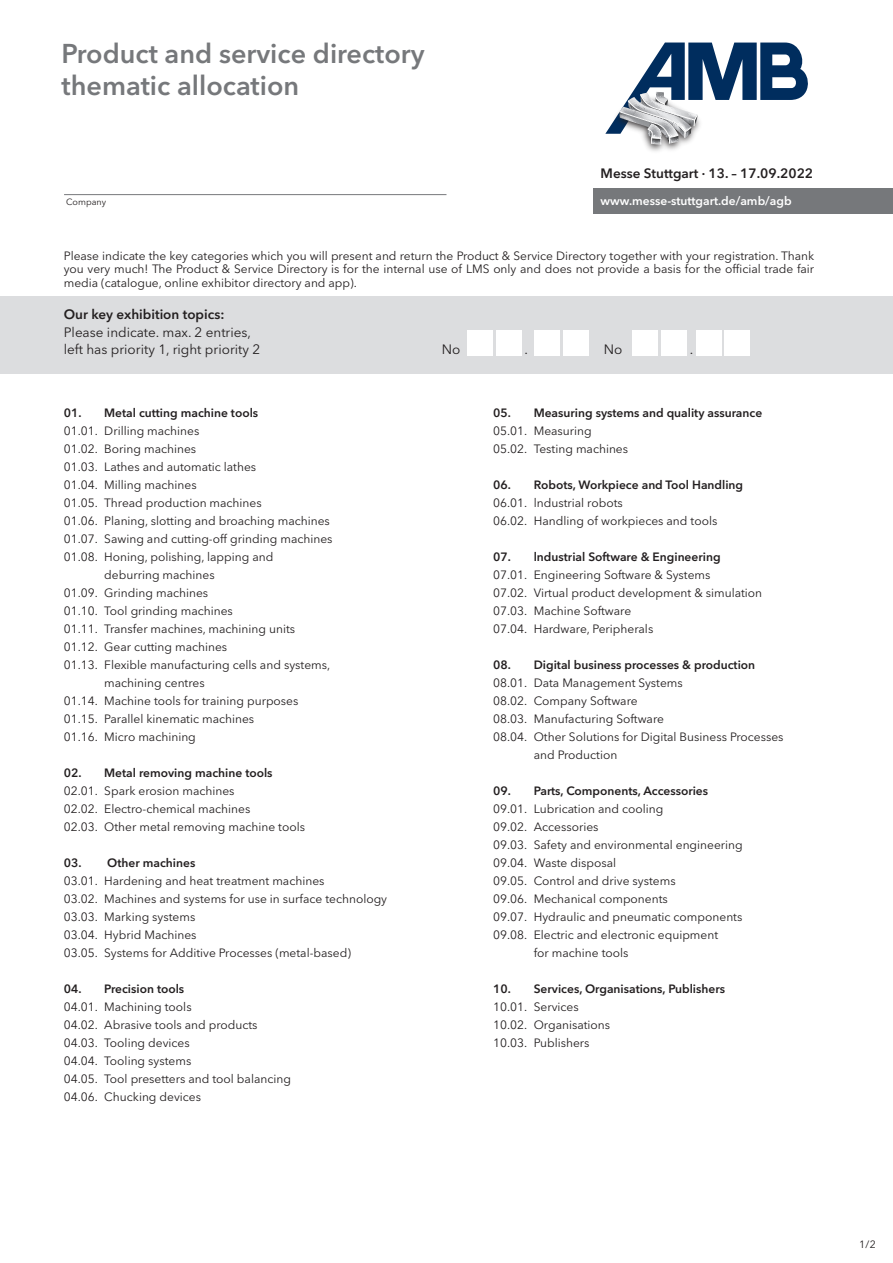
<style>
.page{position:relative;width:893px;height:1263px;background:#fff}
.page>*{position:absolute;margin:0;border:0;box-sizing:border-box;transform-origin:0 0}
.t1{font:600 27px/31.5px "Avenir Next LT Pro";color:#76787b}
.t2{font:13.5px/18px "Avenir Next LT Pro";color:#231f20}
.t3{font:600 13.5px "Avenir Next LT Pro";color:#231f20}
.t4{font:12px/18px "Avenir Next LT Pro";color:#231f20}
.t5{font:600 12px "Avenir Next LT Pro";color:#231f20}
.t6{font:600 12px "Avenir Next LT Pro";color:#fff}
.t7{font:10.5px "Avenir Next LT Pro";color:#231f20}
.t8{font:9px "Avenir Next LT Pro";color:#231f20}
</style>
<div class="page">
<div style="left:0;top:297px;width:893px;height:77px;background:#dcdddf"></div>
<hr style="left:64px;top:194px;width:382px;height:1px;background:#76787b">
<div style="left:593px;top:189px;width:300px;height:25px;background:#76787b"></div>
<img style="left:646px;top:145px;width:35px;height:6px">
<svg style="left:605px;top:43px;width:203px;height:102px"></svg>
<div style="left:467px;top:330px;width:26px;height:26px;background:#fff"></div>
<div style="left:496px;top:330px;width:26px;height:26px;background:#fff"></div>
<div style="left:534px;top:330px;width:26px;height:26px;background:#fff"></div>
<div style="left:563px;top:330px;width:26px;height:26px;background:#fff"></div>
<div style="left:632px;top:330px;width:26px;height:26px;background:#fff"></div>
<div style="left:661px;top:330px;width:25px;height:26px;background:#fff"></div>
<div style="left:696px;top:330px;width:25px;height:26px;background:#fff"></div>
<div style="left:725px;top:330px;width:25px;height:26px;background:#fff"></div>
<h1 class="t1" style="left:62px;top:38px;width:364px">Product and service directory thematic allocation</h1>
<p class="t8" style="left:66px;top:196px;width:41px">Company</p>
<p class="t3" style="left:601px;top:165px;width:214px">Messe Stuttgart · 13. – 17.09.2022</p>
<p class="t6" style="left:601px;top:194px;width:193px">www.messe-stuttgart.de/amb/agb</p>
<p class="t4" style="left:64px;top:249px;width:752px;line-height:13.5px;text-align:justify">Please indicate the key categories which you will present and return the Product &amp; Service Directory together with your registration. Thank you very much! The Product &amp; Service Directory is for the internal use of LMS only and does not provide a basis for the official trade fair media (catalogue, online exhibitor directory and app).</p>
<p class="t3" style="left:64px;top:306px;width:162px">Our key exhibition topics:</p>
<p class="t2" style="left:64px;top:323px;width:198px">Please indicate. max. 2 entries, left has priority 1, right priority 2</p>
<p class="t2" style="left:442px;top:341px;width:20px">No</p>
<p class="t2" style="left:524px;top:341px;width:5px">.</p>
<p class="t2" style="left:604px;top:341px;width:20px">No</p>
<p class="t2" style="left:690px;top:341px;width:5px">.</p>
<p class="t5" style="left:64px;top:406px;width:196px">01. Metal cutting machine tools</p>
<p class="t4" style="left:64px;top:422px;width:137px">01.01. Drilling machines</p>
<p class="t4" style="left:64px;top:440px;width:134px">01.02. Boring machines</p>
<p class="t4" style="left:64px;top:458px;width:194px">01.03. Lathes and automatic lathes</p>
<p class="t4" style="left:64px;top:476px;width:134px">01.04. Milling machines</p>
<p class="t4" style="left:64px;top:494px;width:200px">01.05. Thread production machines</p>
<p class="t4" style="left:64px;top:512px;width:268px">01.06. Planing, slotting and broaching machines</p>
<p class="t4" style="left:64px;top:530px;width:270px">01.07. Sawing and cutting-off grinding machines</p>
<p class="t4" style="left:64px;top:548px;width:211px">01.08. Honing, polishing, lapping and</p>
<p class="t4" style="left:104px;top:566px;width:112px">deburring machines</p>
<p class="t4" style="left:64px;top:584px;width:146px">01.09. Grinding machines</p>
<p class="t4" style="left:64px;top:602px;width:171px">01.10. Tool grinding machines</p>
<p class="t4" style="left:64px;top:620px;width:233px">01.11. Transfer machines, machining units</p>
<p class="t4" style="left:64px;top:638px;width:165px">01.12. Gear cutting machines</p>
<p class="t4" style="left:64px;top:656px;width:268px">01.13. Flexible manufacturing cells and systems,</p>
<p class="t4" style="left:104px;top:674px;width:102px">machining centres</p>
<p class="t4" style="left:64px;top:692px;width:236px">01.14. Machine tools for training purposes</p>
<p class="t4" style="left:64px;top:710px;width:192px">01.15. Parallel kinematic machines</p>
<p class="t4" style="left:64px;top:728px;width:134px">01.16. Micro machining</p>
<p class="t5" style="left:64px;top:766px;width:210px">02. Metal removing machine tools</p>
<p class="t4" style="left:64px;top:782px;width:243px">02.01. Spark erosion machines<br>02.02. Electro-chemical machines<br>02.03. Other metal removing machine tools</p>
<p class="t5" style="left:64px;top:856px;width:133px">03. Other machines</p>
<p class="t4" style="left:64px;top:872px;width:325px">03.01. Hardening and heat treatment machines<br>03.02. Machines and systems for use in surface technology 03.03. Marking systems<br>03.04. Hybrid Machines<br>03.05. Systems for Additive Processes (metal-based)</p>
<p class="t5" style="left:64px;top:982px;width:122px">04. Precision tools</p>
<p class="t4" style="left:64px;top:998px;width:229px">04.01. Machining tools<br>04.02. Abrasive tools and products<br>04.03. Tooling devices<br>04.04. Tooling systems<br>04.05. Tool presetters and tool balancing<br>04.06. Chucking devices</p>
<p class="t5" style="left:493px;top:406px;width:271px">05. Measuring systems and quality assurance</p>
<p class="t4" style="left:493px;top:422px;width:136px">05.01. Measuring<br>05.02. Testing machines</p>
<p class="t5" style="left:493px;top:478px;width:251px">06. Robots, Workpiece and Tool Handling</p>
<p class="t4" style="left:493px;top:494px;width:226px">06.01. lndustrial robots<br>06.02. Handling of workpieces and tools</p>
<p class="t5" style="left:493px;top:550px;width:229px">07. lndustrial Software &amp; Engineering</p>
<p class="t4" style="left:493px;top:566px;width:270px">07.01. Engineering Software &amp; Systems<br>07.02. Virtual product development &amp; simulation 07.03. Machine Software<br>07.04. Hardware, Peripherals</p>
<p class="t5" style="left:493px;top:658px;width:263px">08. Digital business processes &amp; production</p>
<p class="t4" style="left:493px;top:674px;width:191px">08.01. Data Management Systems</p>
<p class="t4" style="left:493px;top:692px;width:146px">08.02. Company Software</p>
<p class="t4" style="left:493px;top:710px;width:172px">08.03. Manufacturing Software</p>
<p class="t4" style="left:493px;top:728px;width:292px">08.04. Other Solutions for Digital Business Processes</p>
<p class="t4" style="left:534px;top:746px;width:85px">and Production</p>
<p class="t5" style="left:493px;top:784px;width:216px">09. Parts, Components, Accessories</p>
<p class="t4" style="left:493px;top:800px;width:172px">09.01. Lubrication and cooling</p>
<p class="t4" style="left:493px;top:818px;width:107px">09.02. Accessories</p>
<p class="t4" style="left:493px;top:836px;width:251px">09.03. Safety and environmental engineering</p>
<p class="t4" style="left:493px;top:854px;width:124px">09.04. Waste disposal</p>
<p class="t4" style="left:493px;top:872px;width:184px">09.05. Control and drive systems</p>
<p class="t4" style="left:493px;top:890px;width:176px">09.06. Mechanical components</p>
<p class="t4" style="left:493px;top:908px;width:251px">09.07. Hydraulic and pneumatic components</p>
<p class="t4" style="left:493px;top:926px;width:226px">09.08. Electric and electronic equipment</p>
<p class="t4" style="left:534px;top:944px;width:96px">for machine tools</p>
<p class="t5" style="left:493px;top:982px;width:233px">10. Services, Organisations, Publishers</p>
<p class="t4" style="left:493px;top:998px;width:118px">10.01. Services<br>10.02. Organisations<br>10.03. Publishers</p>
<p class="t7" style="left:859px;top:1237px;width:18px">1/2</p>
</div>
